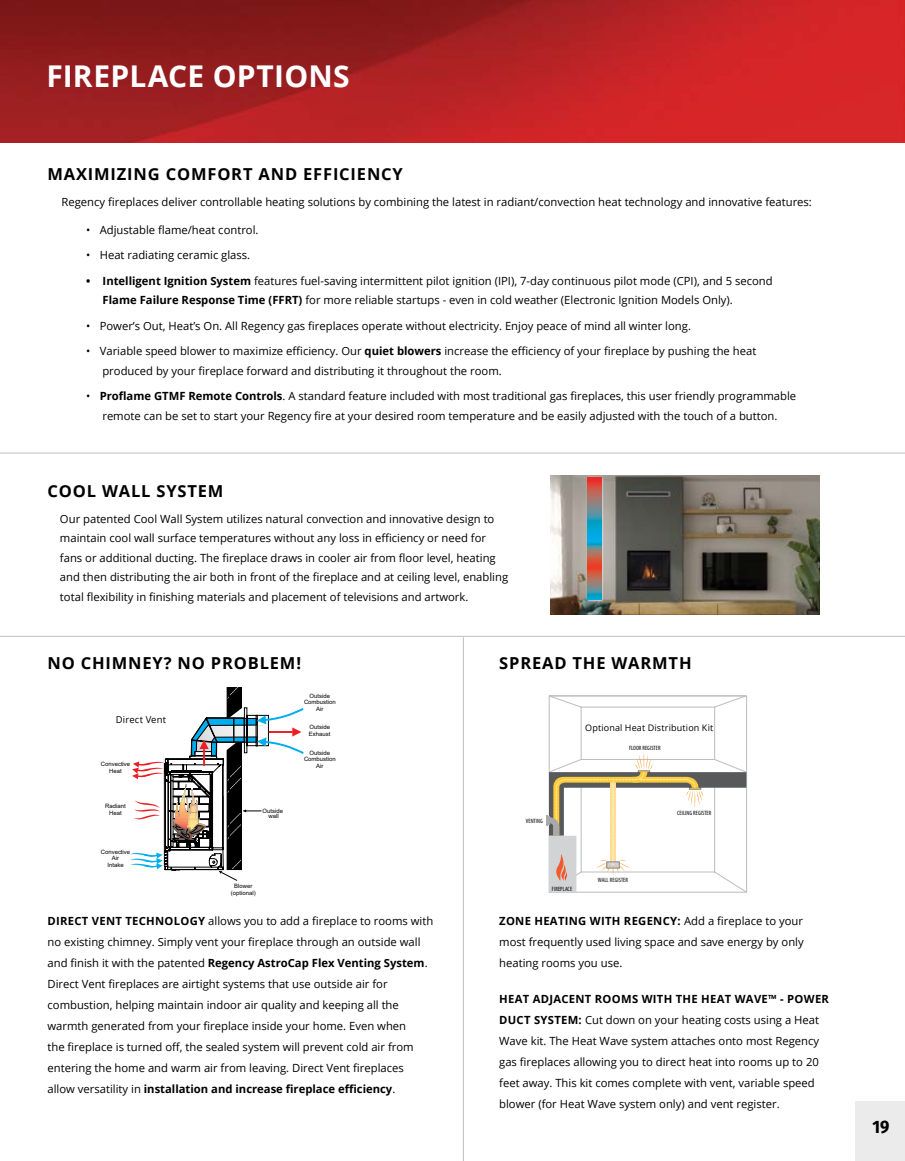
<style>
.page{position:relative;width:905px;height:1161px;background:#fff}
.page>*{position:absolute;margin:0;border:0;box-sizing:border-box;transform-origin:0 0}
.t1{font:700 30px "Open Sans";letter-spacing:.005em;color:#fff}
.t2{font:700 18px "Fira Sans Condensed";color:#000}
.t3{font:700 16.5px "Open Sans";letter-spacing:.05em;color:#000}
.t4{font:11.25px/21px "Open Sans";color:#000}
.t5{font:9.45px "Open Sans";letter-spacing:.015em;color:#000}
.t6{font:9px "Open Sans";letter-spacing:.02em;color:#000}
.t7{font:condensed 6.15px "Myriad Pro";letter-spacing:.01em;color:#000}
.t8{font:6px/6.6px "Arial";color:#000;text-align:center}
.s1{font-weight:700}
</style>
<div class="page">
<div style="left:855px;top:1102px;width:49px;height:59px;background:#ebebec"></div>
<img style="left:0;top:0;width:904px;height:143px">
<svg style="left:130px;top:687px;width:174px;height:194px"></svg>
<svg style="left:546px;top:695px;width:201px;height:198px"></svg>
<img style="left:550px;top:476px;width:269px;height:138px">
<hr style="left:463px;top:637px;width:1px;height:524px;background:#bcbec0">
<hr style="left:0;top:453px;width:904px;height:1px;background:#bcbec0">
<hr style="left:0;top:636px;width:904px;height:1px;background:#bcbec0">
<div style="left:585px;top:476px;width:18px;height:126px;background:#fff;opacity:.75"></div>
<svg style="left:587px;top:477px;width:14px;height:123px;background:#7b7c82"></svg>
<h1 class="t1" style="left:46px;top:55px;width:305px">FIREPLACE OPTIONS</h1>
<h3 class="t3" style="left:47px;top:163px;width:357px">MAXIMIZING COMFORT AND EFFICIENCY</h3>
<p class="t4" style="left:61px;top:191px;width:752px">Regency fireplaces deliver controllable heating solutions by combining the latest in radiant/convection heat technology and innovative features:</p>
<p class="t4" style="left:86px;top:219px;width:174px">• Adjustable flame/heat control.</p>
<p class="t4" style="left:86px;top:244px;width:166px">• Heat radiating ceramic glass.</p>
<p class="t4" style="left:103px;top:271px;width:671px;line-height:19.5px;text-indent:-16px"><span class="s1">• Intelligent Ignition System</span> features fuel-saving intermittent pilot ignition (IPI), 7-day continuous pilot mode (CPI), and 5 second<br><span class="s1">Flame Failure Response Time (FFRT)</span> for more reliable startups - even in cold weather (Electronic Ignition Models Only).</p>
<p class="t4" style="left:86px;top:315px;width:606px">• Power’s Out, Heat’s On. All Regency gas fireplaces operate without electricity. Enjoy peace of mind all winter long.</p>
<p class="t4" style="left:102px;top:341px;width:655px;line-height:19.5px;text-indent:-16px">• Variable speed blower to maximize efficiency. Our <span class="s1">quiet blowers</span> increase the efficiency of your fireplace by pushing the heat produced by your fireplace forward and distributing it throughout the room.</p>
<p class="t4" style="left:86px;top:386px;width:711px;line-height:19.5px;text-align:center">• <span class="s1">Proflame GTMF Remote Controls</span>. A standard feature included with most traditional gas fireplaces, this user friendly programmable remote can be set to start your Regency fire at your desired room temperature and be easily adjusted with the touch of a button.</p>
<h3 class="t3" style="left:47px;top:480px;width:177px">COOL WALL SYSTEM</h3>
<p class="t4" style="left:60px;top:508px;width:449px;line-height:19.5px">Our patented Cool Wall System utilizes natural convection and innovative design to maintain cool wall surface temperatures without any loss in efficiency or need for fans or additional ducting. The fireplace draws in cooler air from floor level, heating and then distributing the air both in front of the fireplace and at ceiling level, enabling total flexibility in finishing materials and placement of televisions and artwork.</p>
<h3 class="t3" style="left:47px;top:652px;width:255px">NO CHIMNEY? NO PROBLEM!</h3>
<h3 class="t3" style="left:499px;top:652px;width:194px">SPREAD THE WARMTH</h3>
<p class="t5" style="left:116px;top:713px;width:52px">Direct Vent</p>
<p class="t8" style="left:304px;top:692px;width:33px">Outside<br>Combustion<br>Air</p>
<p class="t8" style="left:309px;top:723px;width:23px;text-align:left">Outside<br>Exhaust</p>
<p class="t8" style="left:101px;top:761px;width:31px">Convective<br>Heat</p>
<p class="t8" style="left:304px;top:749px;width:33px">Outside<br>Combustion<br>Air</p>
<p class="t8" style="left:105px;top:803px;width:22px">Radiant<br>Heat</p>
<p class="t8" style="left:101px;top:848px;width:31px">Convective</p>
<p class="t8" style="left:107px;top:862px;width:18px">Intake</p>
<p class="t8" style="left:112px;top:855px;width:9px">Air</p>
<p class="t8" style="left:262px;top:808px;width:22px;line-height:5.7px">Outside wall</p>
<p class="t8" style="left:231px;top:883px;width:26px">Blower (optional)</p>
<p class="t4" style="left:47px;top:910px;width:387px"><span class="s1">DIRECT VENT TECHNOLOGY</span> allows you to add a fireplace to rooms with no existing chimney. Simply vent your fireplace through an outside wall and finish it with the patented <span class="s1">Regency AstroCap Flex Venting System</span>.<br>Direct Vent fireplaces are airtight systems that use outside air for combustion, helping maintain indoor air quality and keeping all the warmth generated from your fireplace inside your home. Even when<br>the fireplace is turned off, the sealed system will prevent cold air from entering the home and warm air from leaving. Direct Vent fireplaces allow versatility in <span class="s1">installation and increase fireplace efficiency</span>.</p>
<p class="t6" style="left:585px;top:722px;width:130px">Optional Heat Distribution Kit</p>
<p class="t7" style="left:525px;top:817px;width:19px">VENTING</p>
<p class="t7" style="left:552px;top:885px;width:22px">FIREPLACE</p>
<p class="t7" style="left:629px;top:745px;width:33px">FLOOR REGISTER</p>
<p class="t7" style="left:677px;top:809px;width:36px">CEILING REGISTER</p>
<p class="t7" style="left:598px;top:876px;width:32px">WALL REGISTER</p>
<p class="t4" style="left:499px;top:910px;width:306px;text-align:justify"><span class="s1">ZONE HEATING WITH REGENCY:</span> Add a fireplace to your most frequently used living space and save energy by only heating rooms you use.</p>
<p class="t4" style="left:499px;top:988px;width:331px"><span class="s1">HEAT ADJACENT ROOMS WITH THE HEAT WAVE™ - POWER DUCT SYSTEM:</span> Cut down on your heating costs using a Heat Wave kit. The Heat Wave system attaches onto most Regency gas fireplaces allowing you to direct heat into rooms up to 20 feet away. This kit comes complete with vent, variable speed blower (for Heat Wave system only) and vent register.</p>
<h2 class="t2" style="left:872px;top:1112px;width:18px">19</h2>
</div>
